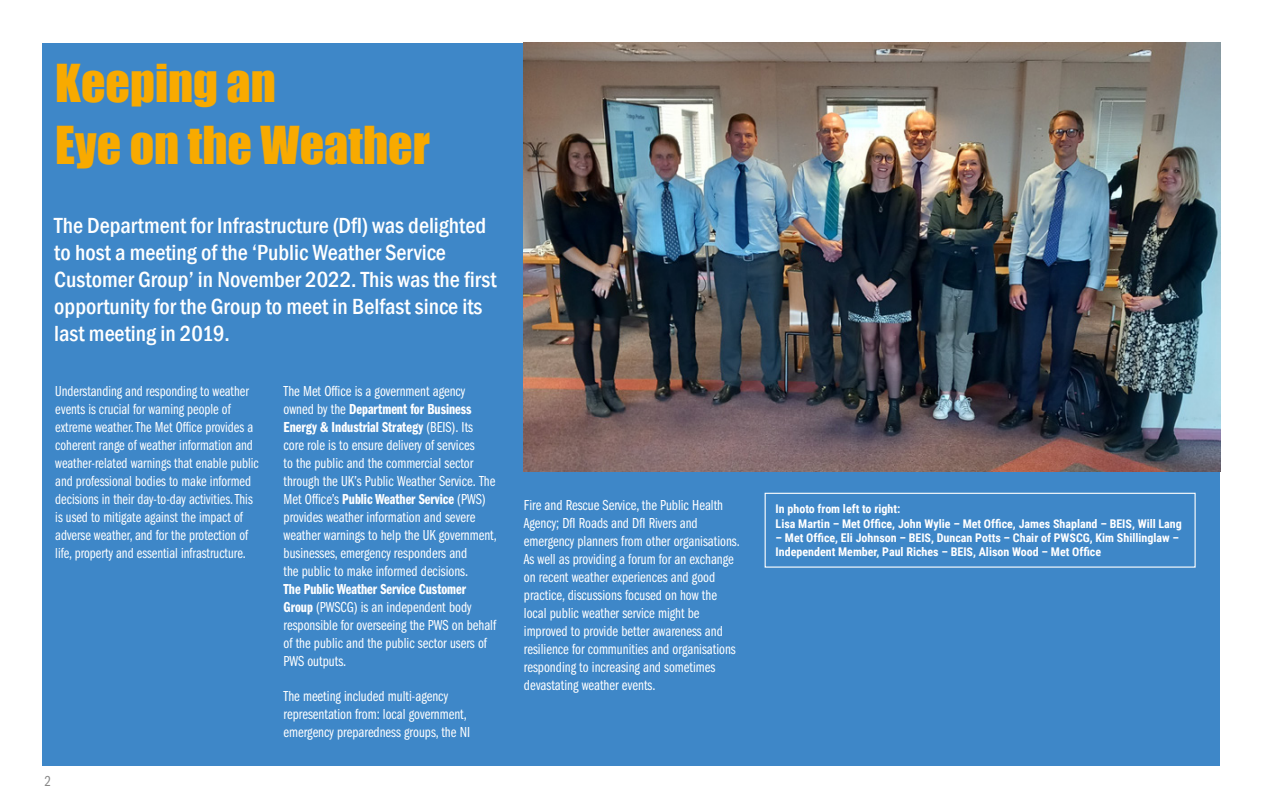
<style>
.page{position:relative;width:1263px;height:808px;background:#fff}
.page>*{position:absolute;margin:0;border:0;box-sizing:border-box;transform-origin:0 0}
.head_1{font:48px "Impact";color:#f8aa00}
.first_par{font:500 condensed 22.5px/27px "Franklin Gothic";color:#fff}
.body_1{font:15px/18px "Franklin Gothic LT Pro Bk Cm";color:#fff}
.t1{font:15px "Franklin Gothic LT Pro Bk Cm";color:#878787}
.t2{font:700 12px/14.4px "Roboto Condensed";color:#fff}
.s1{font-family:"Franklin Gothic LT Pro Dm Cm"}
</style>
<div class="page">
<div style="left:43px;top:43px;width:1177px;height:722px;background:#3e87c8"></div>
<img style="left:523px;top:43px;width:697px;height:428px">
<div style="left:765px;top:493px;width:431px;height:75px;border:1px solid #fff"></div>
<p class="head_1" style="left:55px;top:46px;width:222px">Keeping an</p>
<p class="head_1" style="left:55px;top:108px;width:376px">Eye on the Weather</p>
<p class="first_par" style="left:54px;top:212px;width:444px">The Department for Infrastructure (DfI) was delighted to host a meeting of the ‘Public Weather Service Customer Group’ in November 2022. This was the first opportunity for the Group to meet in Belfast since its last meeting in 2019.</p>
<p class="body_1" style="left:55px;top:382px;width:205px">Understanding and responding to weather events is crucial for warning people of extreme weather. The Met Office provides a coherent range of weather information and weather-related warnings that enable public and professional bodies to make informed decisions in their day-to-day activities. This is used to mitigate against the impact of adverse weather, and for the protection of life, property and essential infrastructure.</p>
<p class="t1" style="left:45px;top:772px;width:8px">2</p>
<p class="body_1" style="left:284px;top:382px;width:215px">The Met Office is a government agency owned by the <span class="s1">Department for Business Energy &amp; Industrial Strategy</span> (BEIS). Its core role is to ensure delivery of services<br>to the public and the commercial sector through the UK’s Public Weather Service. The Met Office’s <span class="s1">Public Weather Service</span> (PWS) provides weather information and severe weather warnings to help the UK government, businesses, emergency responders and<br>the public to make informed decisions.<br><span class="s1">The Public Weather Service Customer Group</span> (PWSCG) is an independent body responsible for overseeing the PWS on behalf of the public and the public sector users of PWS outputs.</p>
<p class="body_1" style="left:284px;top:687px;width:188px">The meeting included multi-agency representation from: local government, emergency preparedness groups, the NI</p>
<p class="body_1" style="left:524px;top:496px;width:217px">Fire and Rescue Service, the Public Health Agency; DfI Roads and DfI Rivers and emergency planners from other organisations.<br>As well as providing a forum for an exchange on recent weather experiences and good practice, discussions focused on how the local public weather service might be improved to provide better awareness and resilience for communities and organisations responding to increasing and sometimes devastating weather events.</p>
<p class="t2" style="left:776px;top:501px;width:126px">In photo from left to right:</p>
<p class="t2" style="left:776px;top:516px;width:408px">Lisa Martin – Met Office, John Wylie – Met Office, James Shapland – BEIS, Will Lang</p>
<p class="t2" style="left:776px;top:530px;width:405px">– Met Office, Eli Johnson – BEIS, Duncan Potts – Chair of PWSCG, Kim Shillinglaw –<br>Independent Member, Paul Riches – BEIS, Alison Wood – Met Office</p>
</div>
